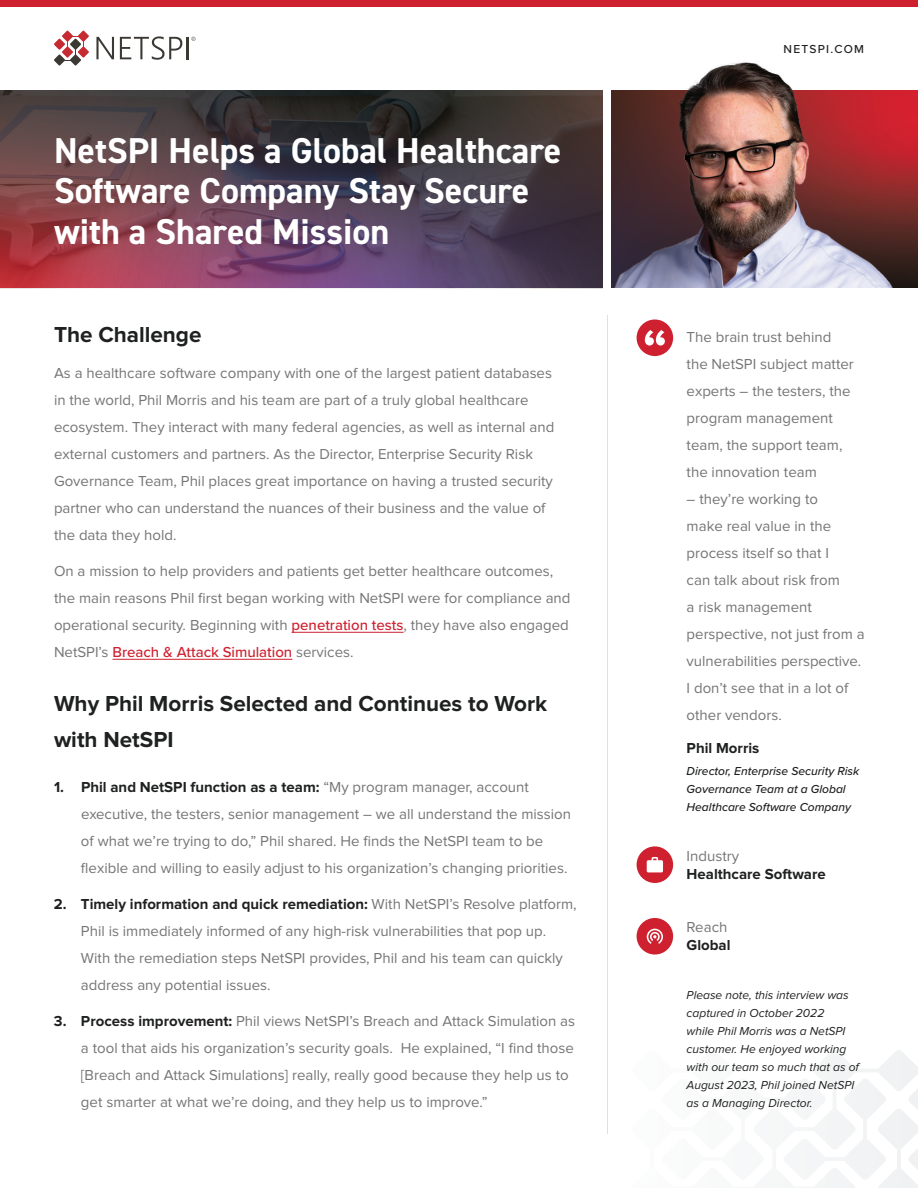
<style>
.page{position:relative;width:918px;height:1188px;background:#fff}
.page>*{position:absolute;margin:0;border:0;box-sizing:border-box;transform-origin:0 0}
.t1{font:700 36px/40.5px "DIN2014";color:#fff}
.t2{font:700 22.5px/36px "Proxima Nova";color:#1f2020}
.t3{font:15px/27px "Proxima Nova";color:#767575}
.t4{font:700 15px "Proxima Nova";color:#1f2020}
.t5{font:italic 12px/18px "Proxima Nova";color:#1f2020}
.t6{font:italic 500 12px/18px "Proxima Nova";color:#1f2020}
.t7{font:500 12px "Proxima Nova";letter-spacing:.1em;color:#1f2020}
.s1{font-weight:500;color:#cf202f}
.s2{font-weight:700;color:#1f2020}
</style>
<div class="page">
<img style="left:0;top:90px;width:603px;height:198px">
<div style="left:0;top:0;width:918px;height:7px;background:#cf202f"></div>
<hr style="left:292px;top:632px;width:112px;height:1px;background:#cf202f">
<hr style="left:113px;top:659px;width:179px;height:1px;background:#cf202f">
<div style="left:637px;top:846px;width:36px;height:37px;background:#cf202f;border-radius:50%"></div>
<svg style="left:647px;top:857px;width:16px;height:15px"></svg>
<div style="left:637px;top:918px;width:36px;height:37px;background:#cf202f;border-radius:50%"></div>
<svg style="left:647px;top:929px;width:16px;height:15px"></svg>
<hr style="left:607px;top:316px;width:1px;height:818px;background:#e0e1df">
<div style="left:637px;top:320px;width:36px;height:36px;background:#cf202f;border-radius:50%"></div>
<svg style="left:645px;top:330px;width:20px;height:16px"></svg>
<svg style="left:54px;top:31px;width:35px;height:35px"></svg>
<svg style="left:96px;top:37px;width:18px;height:22px"></svg>
<svg style="left:120px;top:36px;width:62px;height:24px"></svg>
<hr style="left:187px;top:37px;width:2px;height:22px;background:#3c3935">
<svg style="left:191px;top:37px;width:5px;height:4px"></svg>
<img style="left:611px;top:62px;width:291px;height:226px">
<h1 class="t1" style="left:54px;top:129px;width:509px">NetSPI Helps a Global Healthcare<br>Software Company Stay Secure with a Shared Mission</h1>
<h2 class="t2" style="left:54px;top:317px;width:149px">The Challenge</h2>
<p class="t3" style="left:54px;top:360px;width:502px">As a healthcare software company with one of the largest patient databases in the world, Phil Morris and his team are part of a truly global healthcare ecosystem. They interact with many federal agencies, as well as internal and external customers and partners. As the Director, Enterprise Security Risk Governance Team, Phil places great importance on having a trusted security partner who can understand the nuances of their business and the value of the data they hold.</p>
<p class="t3" style="left:54px;top:558px;width:518px">On a mission to help providers and patients get better healthcare outcomes, the main reasons Phil first began working with NetSPI were for compliance and operational security. Beginning with <span class="s1">penetration tests</span>, they have also engaged NetSPI’s <span class="s1">Breach &amp; Attack Simulation</span> services.</p>
<h2 class="t2" style="left:54px;top:686px;width:495px">Why Phil Morris Selected and Continues to Work with NetSPI</h2>
<p class="t3" style="left:81px;top:774px;width:492px;text-indent:-27px"><span class="s2">1. Phil and NetSPI function as a team:</span> “My program manager, account executive, the testers, senior management – we all understand the mission of what we’re trying to do,” Phil shared. He finds the NetSPI team to be flexible and willing to easily adjust to his organization’s changing priorities.</p>
<p class="t3" style="left:81px;top:891px;width:497px;text-indent:-27px"><span class="s2">2. Timely information and quick remediation:</span> With NetSPI’s Resolve platform, Phil is immediately informed of any high-risk vulnerabilities that pop up.<br>With the remediation steps NetSPI provides, Phil and his team can quickly address any potential issues.</p>
<p class="t3" style="left:81px;top:1008px;width:496px;text-indent:-27px"><span class="s2">3. Process improvement:</span> Phil views NetSPI’s Breach and Attack Simulation as a tool that aids his organization’s security goals. He explained, “I find those [Breach and Attack Simulations] really, really good because they help us to get smarter at what we’re doing, and they help us to improve.”</p>
<p class="t7" style="left:784px;top:40px;width:82px">NETSPI.COM</p>
<p class="t3" style="left:687px;top:324px;width:169px">The brain trust behind the NetSPI subject matter experts – the testers, the program management team, the support team, the innovation team</p>
<p class="t3" style="left:687px;top:486px;width:180px">– they’re working to<br>make real value in the process itself so that I<br>can talk about risk from<br>a risk management perspective, not just from a vulnerabilities perspective.<br>I don’t see that in a lot of other vendors.</p>
<p class="t4" style="left:687px;top:741px;width:74px">Phil Morris</p>
<p class="t6" style="left:687px;top:762px;width:174px">Director, Enterprise Security Risk<br>Governance Team at a Global<br>Healthcare Software Company</p>
<p class="t3" style="left:687px;top:843px;width:54px">Industry</p>
<p class="t4" style="left:687px;top:867px;width:141px">Healthcare Software</p>
<p class="t3" style="left:687px;top:915px;width:42px">Reach</p>
<p class="t4" style="left:687px;top:939px;width:45px">Global</p>
<p class="t5" style="left:687px;top:987px;width:174px">Please note, this interview was captured in October 2022<br>while Phil Morris was a NetSPI customer. He enjoyed working with our team so much that as of<br>August 2023, Phil joined NetSPI as a Managing Director.</p>
</div>
